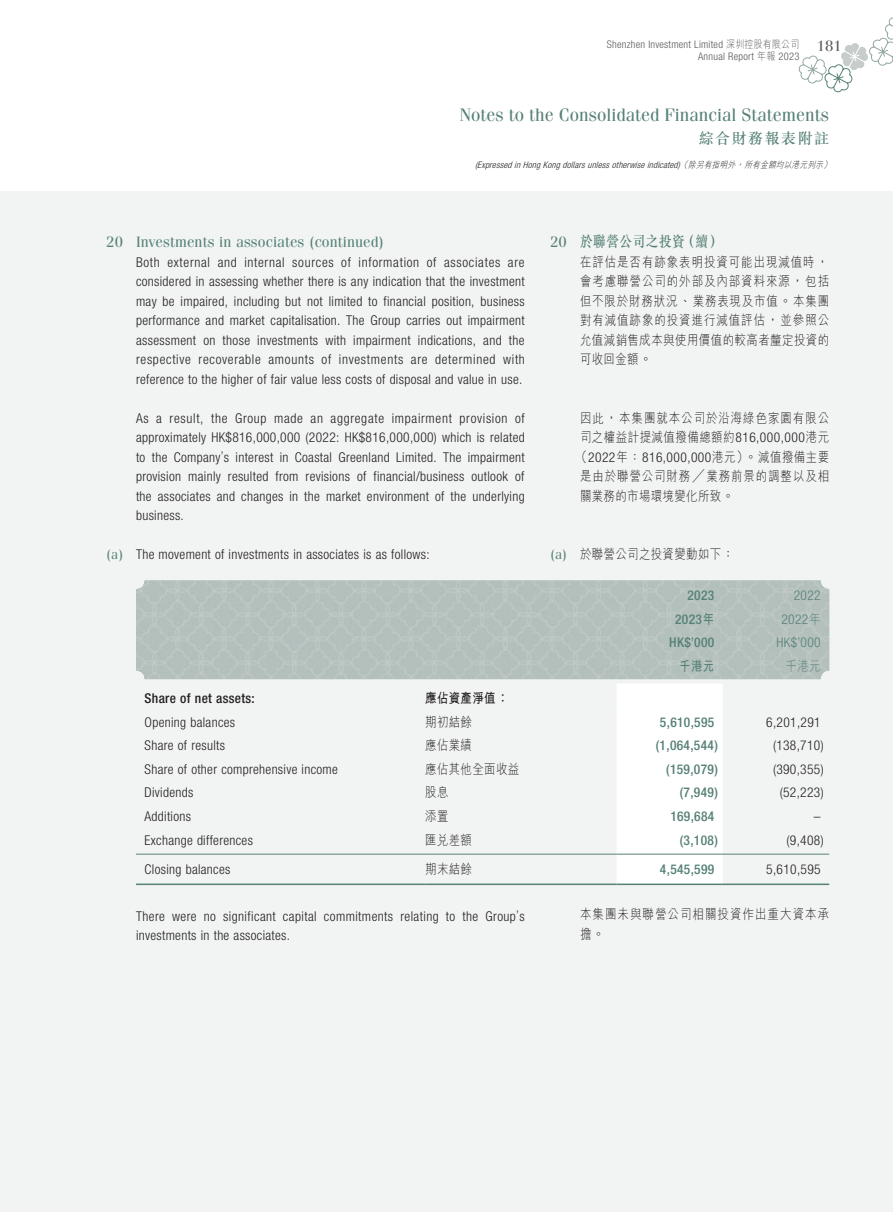
<style>
.page{position:relative;width:893px;height:1212px;background:#fff}
.page>*{position:absolute;margin:0;border:0;box-sizing:border-box;transform-origin:0 0}
.t1{font:18px "Fenice Std";color:#568177}
.t2{font:15px "Fenice Std";color:#568177}
.t3{font:500 15px "M Sung HK";letter-spacing:.035em;color:#568177;scale:.85 1}
.t4{font:500 15px "M Sung HK";letter-spacing:.1em;color:#568177}
.t5{font:15px "Fenice Std";color:#57585a}
.t6{font:300 condensed 13.5px/19.5px "Helvetica Neue LT Std";letter-spacing:.025em;color:#231f20;text-align:justify}
.t7{font:300 13.5px/19.5px "M Hei HK";letter-spacing:.04em;color:#231f20;text-align:justify;scale:.85 1}
.t8{font:500 condensed 13.5px "Helvetica Neue LT Std";letter-spacing:.025em;color:#568177}
.t9{font:300 13.5px/19.5px "M Hei HK";letter-spacing:.08em;color:#231f20;scale:.85 1}
.t10{font:300 13.5px/19.5px "M Hei HK";letter-spacing:.075em;color:#231f20;scale:.85 1}
.t11{font:300 13.5px/19.5px "M Hei HK";letter-spacing:.09em;color:#231f20;scale:.85 1}
.t12{font:500 condensed 13.5px "Helvetica Neue LT Std";letter-spacing:.025em;color:#231f20}
.t13{font:300 condensed 13.5px "Helvetica Neue LT Std";letter-spacing:.025em;color:#568177}
.t14{font:700 13.5px "M Hei HK";letter-spacing:.03em;color:#231f20;scale:.85 1}
.t15{font:700 13.5px "M Hei HK";color:#568177;scale:.85 1}
.t16{font:300 13.5px "M Hei HK";color:#568177;scale:.85 1}
.t17{font:300 condensed 10.5px/12px "Helvetica Neue LT Std";letter-spacing:.025em;color:#57585a;text-align:right}
.t18{font:italic 300 condensed 9px "Helvetica Neue LT Std";color:#231f20}
.s1{font-family:"M Hei HK";font-stretch:normal}
.s2{font-family:"Fenice Std";font-weight:400;font-stretch:normal;color:#568177}
.s3{font-family:"Fenice Std";font-weight:400}
.s4{font-family:"Helvetica Neue LT Std";font-stretch:condensed}
.s5{font-family:"Fenice Std";font-weight:400;color:#568177}
.s6{font-family:"M Hei HK";font-weight:700;font-stretch:normal}
</style>
<div class="page">
<div style="left:0;top:191px;width:893px;height:1021px;background:#f2f4f3"></div>
<svg style="left:798px;top:17px;width:95px;height:76px"></svg>
<div style="left:136px;top:580px;width:693px;height:99px;background:#b4c0bc;border-radius:9px"></div>
<svg style="left:139px;top:580px;width:6px;height:8px"></svg>
<div style="left:617px;top:684px;width:106px;height:199px;background:#fff"></div>
<hr style="left:136px;top:854px;width:289px;height:1px;background:#568177">
<hr style="left:425px;top:854px;width:192px;height:1px;background:#568177">
<hr style="left:617px;top:854px;width:106px;height:1px;background:#568177">
<hr style="left:723px;top:854px;width:106px;height:1px;background:#568177">
<hr style="left:136px;top:883px;width:289px;height:2px;background:#568177">
<hr style="left:425px;top:883px;width:192px;height:2px;background:#568177">
<hr style="left:617px;top:883px;width:106px;height:2px;background:#568177">
<hr style="left:723px;top:883px;width:106px;height:2px;background:#568177">
<p class="t17" style="left:607px;top:38px;width:194px">Shenzhen Investment Limited <span class="s1">深圳控股有限公司<br></span>Annual Report <span class="s1">年報</span> 2023</p>
<p class="t5" style="left:817px;top:37px;width:27px">181</p>
<h1 class="t1" style="left:459px;top:104px;width:371px">Notes to the Consolidated Financial Statements</h1>
<p class="t4" style="left:699px;top:128px;width:132px">綜合財務報表附註</p>
<p class="t18" style="left:475px;top:160px;width:361px">(ExpressedinHongKongdollarsunlessotherwiseindicated) <span class="s1">（除另有指明外，所有金額均以港元列示）</span></p>
<p class="t2" style="left:106px;top:233px;width:279px">20 Investments in associates (continued)</p>
<p class="t6" style="left:136px;top:252px;width:390px">Both external and internal sources of information of associates are considered in assessing whether there is any indication that the investment may be impaired, including but not limited to financial position, business performance and market capitalisation. The Group carries out impairment assessment on those investments with impairment indications, and the respective recoverable amounts of investments are determined with reference to the higher of fair value less costs of disposal and value in use.</p>
<p class="t6" style="left:136px;top:408px;width:390px">As a result, the Group made an aggregate impairment provision of approximately HK$816,000,000 (2022: HK$816,000,000) which is related to the Company’s interest in Coastal Greenland Limited. The impairment provision mainly resulted from revisions of financial/business outlook of the associates and changes in the market environment of the underlying business.</p>
<p class="t6" style="left:106px;top:545px;width:325px"><span class="s2">(a)</span> The movement of investments in associates is as follows:</p>
<p class="t3" style="left:550px;top:231px;width:206px"><span class="s3">20</span> 於聯營公司之投資（續）</p>
<p class="t7" style="left:580px;top:252px;width:295px">在評估是否有跡象表明投資可能出現減值時，會考慮聯營公司的外部及內部資料來源，包括但不限於財務狀況、業務表現及市值。本集團對有減值跡象的投資進行減值評估，並參照公允值減銷售成本與使用價值的較高者釐定投資的可收回金額。</p>
<p class="t9" style="left:580px;top:408px;width:295px">因此，本集團就本公司於沿海綠色家園有限公司之權益計提減值撥備總額約<span class="s4">816,000,000</span>港元</p>
<p class="t6" style="left:574px;top:447px;width:256px"><span class="s1">（</span>2022<span class="s1">年：</span>816,000,000<span class="s1">港元）。減值撥備主要</span></p>
<p class="t10" style="left:580px;top:466px;width:295px">是由於聯營公司財務╱業務前景的調整以及相關業務的市場環境變化所致。</p>
<p class="t7" style="left:550px;top:544px;width:219px"><span class="s5">(a)</span> 於聯營公司之投資變動如下：</p>
<p class="t8" style="left:687px;top:588px;width:28px">2023</p>
<p class="t13" style="left:794px;top:588px;width:28px">2022</p>
<p class="t8" style="left:675px;top:611px;width:41px">2023<span class="s6">年</span></p>
<p class="t13" style="left:781px;top:611px;width:41px">2022<span class="s1">年</span></p>
<p class="t8" style="left:669px;top:635px;width:47px">HK$’000</p>
<p class="t13" style="left:777px;top:635px;width:46px">HK$’000</p>
<p class="t15" style="left:679px;top:656px;width:43px">千港元</p>
<p class="t16" style="left:786px;top:659px;width:43px">千港元</p>
<p class="t12" style="left:145px;top:691px;width:112px">Share of net assets:</p>
<p class="t14" style="left:425px;top:689px;width:101px">應佔資產淨值：</p>
<p class="t6" style="left:145px;top:712px;width:92px">Opening balances</p>
<p class="t7" style="left:425px;top:712px;width:57px">期初結餘</p>
<p class="t8" style="left:660px;top:714px;width:56px">5,610,595</p>
<p class="t6" style="left:766px;top:712px;width:56px">6,201,291</p>
<p class="t6" style="left:145px;top:736px;width:82px">Share of results</p>
<p class="t7" style="left:425px;top:735px;width:57px">應佔業績</p>
<p class="t8" style="left:656px;top:738px;width:64px">(1,064,544)</p>
<p class="t6" style="left:773px;top:736px;width:52px">(138,710)</p>
<p class="t6" style="left:145px;top:759px;width:195px">Share of other comprehensive income</p>
<p class="t7" style="left:425px;top:759px;width:112px">應佔其他全面收益</p>
<p class="t8" style="left:666px;top:761px;width:53px">(159,079)</p>
<p class="t6" style="left:773px;top:759px;width:52px">(390,355)</p>
<p class="t6" style="left:145px;top:783px;width:50px">Dividends</p>
<p class="t7" style="left:425px;top:782px;width:29px">股息</p>
<p class="t8" style="left:680px;top:785px;width:40px">(7,949)</p>
<p class="t6" style="left:780px;top:783px;width:45px">(52,223)</p>
<p class="t6" style="left:145px;top:806px;width:48px">Additions</p>
<p class="t7" style="left:425px;top:806px;width:29px">添置</p>
<p class="t8" style="left:670px;top:808px;width:46px">169,684</p>
<p class="t6" style="left:814px;top:806px;width:8px">–</p>
<p class="t6" style="left:145px;top:830px;width:110px">Exchange differences</p>
<p class="t7" style="left:425px;top:829px;width:57px">匯兌差額</p>
<p class="t8" style="left:680px;top:832px;width:40px">(3,108)</p>
<p class="t6" style="left:787px;top:830px;width:39px">(9,408)</p>
<p class="t6" style="left:145px;top:860px;width:87px">Closing balances</p>
<p class="t7" style="left:425px;top:859px;width:57px">期末結餘</p>
<p class="t8" style="left:660px;top:861px;width:56px">4,545,599</p>
<p class="t6" style="left:766px;top:860px;width:56px">5,610,595</p>
<p class="t6" style="left:136px;top:906px;width:390px">There were no significant capital commitments relating to the Group’s investments in the associates.</p>
<p class="t11" style="left:580px;top:904px;width:295px">本集團未與聯營公司相關投資作出重大資本承擔。</p>
</div>
